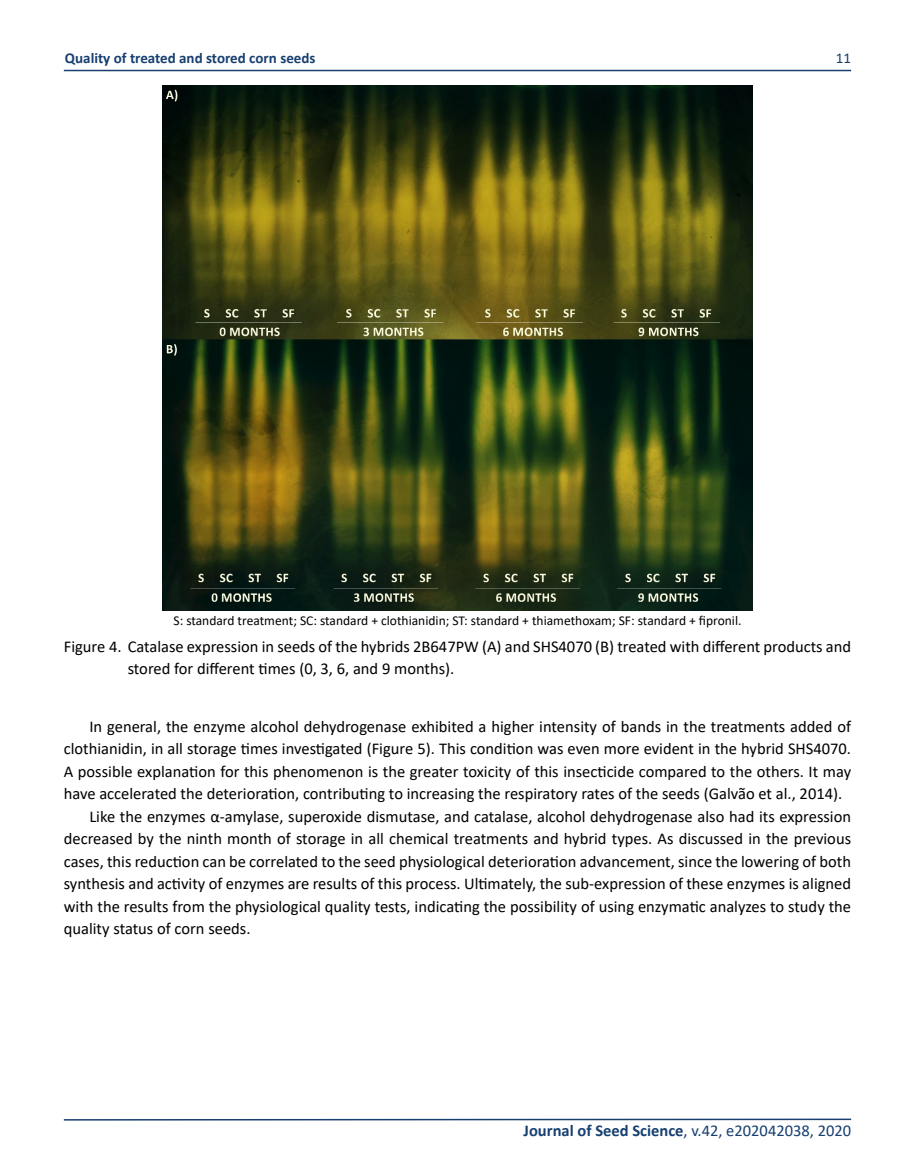
<style>
.page{position:relative;width:915px;height:1170px;background:#fff}
.page>*{position:absolute;margin:0;border:0;box-sizing:border-box;transform-origin:0 0}
.t1{font:16.5px/22.5px "Calibri";color:#000}
.t2{font:16.5px "Calibri";color:#173f70}
.t3{font:700 15px "Calibri";color:#173f70}
.t4{font:15px "Calibri";color:#173f70}
.t5{font:13.5px "Calibri";color:#000}
.s1{font-weight:700}
</style>
<div class="page">
<img style="left:163px;top:85px;width:588px;height:525px">
<svg style="left:63px;top:1118px;width:789px;height:3px;background:#8a9eb7"></svg>
<hr style="left:64px;top:70px;width:786px;height:1px;background:#173f70">
<p class="t3" style="left:65px;top:48px;width:252px">Quality of treated and stored corn seeds</p>
<p class="t4" style="left:835px;top:47px;width:17px">11</p>
<p class="t5" style="left:173px;top:611px;width:569px">S: standard treatment; SC: standard + clothianidin; ST: standard + thiamethoxam; SF: standard + fipronil.</p>
<p class="t1" style="left:128px;top:634px;width:724px;text-indent:-64px">Figure 4. Catalase expression in seeds of the hybrids 2B647PW (A) and SHS4070 (B) treated with different products and stored for different times (0, 3, 6, and 9 months).</p>
<p class="t1" style="left:89px;top:714px;width:763px">In general, the enzyme alcohol dehydrogenase exhibited a higher intensity of bands in the treatments added of</p>
<p class="t1" style="left:64px;top:737px;width:788px">clothianidin, in all storage times investigated (Figure 5). This condition was even more evident in the hybrid SHS4070.</p>
<p class="t1" style="left:64px;top:759px;width:788px">A possible explanation for this phenomenon is the greater toxicity of this insecticide compared to the others. It may</p>
<p class="t1" style="left:64px;top:782px;width:779px">have accelerated the deterioration, contributing to increasing the respiratory rates of the seeds (Galvão et al., 2014).</p>
<p class="t1" style="left:89px;top:804px;width:763px">Like the enzymes α-amylase, superoxide dismutase, and catalase, alcohol dehydrogenase also had its expression</p>
<p class="t1" style="left:64px;top:827px;width:788px">decreased by the ninth month of storage in all chemical treatments and hybrid types. As discussed in the previous</p>
<p class="t1" style="left:64px;top:849px;width:788px">cases, this reduction can be correlated to the seed physiological deterioration advancement, since the lowering of both</p>
<p class="t1" style="left:64px;top:872px;width:788px">synthesis and activity of enzymes are results of this process. Ultimately, the sub-expression of these enzymes is aligned</p>
<p class="t1" style="left:64px;top:894px;width:788px">with the results from the physiological quality tests, indicating the possibility of using enzymatic analyzes to study the</p>
<p class="t1" style="left:64px;top:917px;width:188px">quality status of corn seeds.</p>
<p class="t2" style="left:523px;top:1118px;width:329px"><span class="s1">Journal of Seed Science</span>, v.42, e202042038, 2020</p>
</div>
